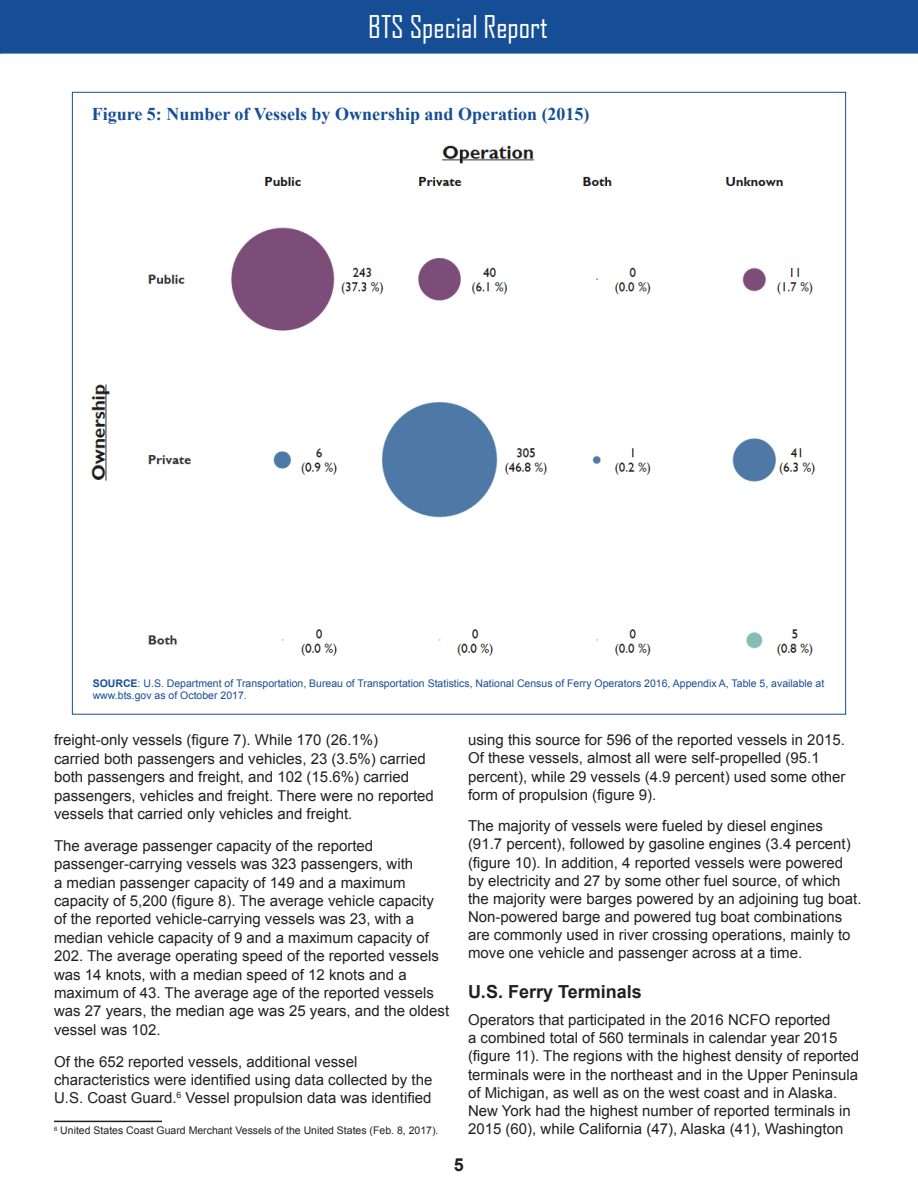
<style>
.page{position:relative;width:918px;height:1188px;background:#fff}
.page>*{position:absolute;margin:0;border:0;box-sizing:border-box;transform-origin:0 0}
.t1{font:30px "Agency FB";color:#fff}
.Figure_and_Table_Hea{font:700 18px "Times New Roman";color:#164e95}
.Heading_1{font:700 18px "Arial";color:#231f20}
.Body{font:15px/18.5px "Arial";color:#231f20}
.Notes_and_Sources{font:10.5px/12.6px "Arial";color:#164e95}
.Footnote{font:10.5px "Arial";color:#231f20}
.s1{font-weight:700}
</style>
<div class="page">
<div style="left:0;top:0;width:918px;height:54px;background:#164e95"></div>
<img style="left:91px;top:145px;width:724px;height:511px">
<hr style="left:54px;top:1121px;width:108px;height:1px;background:#231f20">
<h1 class="t1" style="left:368px;top:9px;width:181px">BTS Special Report</h1>
<p class="Figure_and_Table_Hea" style="left:92px;top:101px;width:499px">Figure 5: Number of Vessels by Ownership and Operation (2015)</p>
<p class="Notes_and_Sources" style="left:93px;top:677px;width:733px"><span class="s1">SOURCE</span>: U.S. Department of Transportation, Bureau of Transportation Statistics, National Census of Ferry Operators 2016, Appendix A, Table 5, available at www.bts.gov as of October 2017.</p>
<p class="Body" style="left:54px;top:731px;width:381px">freight-only vessels (figure 7). While 170 (26.1%)<br>carried both passengers and vehicles, 23 (3.5%) carried both passengers and freight, and 102 (15.6%) carried passengers, vehicles and freight. There were no reported vessels that carried only vehicles and freight.</p>
<p class="Body" style="left:54px;top:836px;width:397px">The average passenger capacity of the reported passenger-carrying vessels was 323 passengers, with<br>a median passenger capacity of 149 and a maximum capacity of 5,200 (figure 8). The average vehicle capacity of the reported vehicle-carrying vessels was 23, with a median vehicle capacity of 9 and a maximum capacity of 202. The average operating speed of the reported vessels was 14 knots, with a median speed of 12 knots and a maximum of 43. The average age of the reported vessels was 27 years, the median age was 25 years, and the oldest vessel was 102.</p>
<p class="Body" style="left:54px;top:1052px;width:380px">Of the 652 reported vessels, additional vessel characteristics were identified using data collected by the<br>U.S. Coast Guard.<sup>6</sup> Vessel propulsion data was identified</p>
<p class="Footnote" style="left:54px;top:1123px;width:386px"><sup>6</sup> United States Coast Guard Merchant Vessels of the United States (Feb. 8, 2017).</p>
<p class="Body" style="left:468px;top:731px;width:379px">using this source for 596 of the reported vessels in 2015.<br>Of these vessels, almost all were self-propelled (95.1 percent), while 29 vessels (4.9 percent) used some other form of propulsion (figure 9).</p>
<p class="Body" style="left:468px;top:817px;width:395px">The majority of vessels were fueled by diesel engines<br>(91.7 percent), followed by gasoline engines (3.4 percent) (figure 10). In addition, 4 reported vessels were powered by electricity and 27 by some other fuel source, of which the majority were barges powered by an adjoining tug boat.<br>Non-powered barge and powered tug boat combinations are commonly used in river crossing operations, mainly to move one vehicle and passenger across at a time.</p>
<p class="Heading_1" style="left:468px;top:980px;width:175px">U.S. Ferry Terminals</p>
<p class="Body" style="left:468px;top:1011px;width:393px">Operators that participated in the 2016 NCFO reported<br>a combined total of 560 terminals in calendar year 2015 (figure 11). The regions with the highest density of reported terminals were in the northeast and in the Upper Peninsula of Michigan, as well as on the west coast and in Alaska.<br>New York had the highest number of reported terminals in 2015 (60), while California (47), Alaska (41), Washington</p>
<p class="Heading_1" style="left:454px;top:1153px;width:12px">5</p>
</div>
